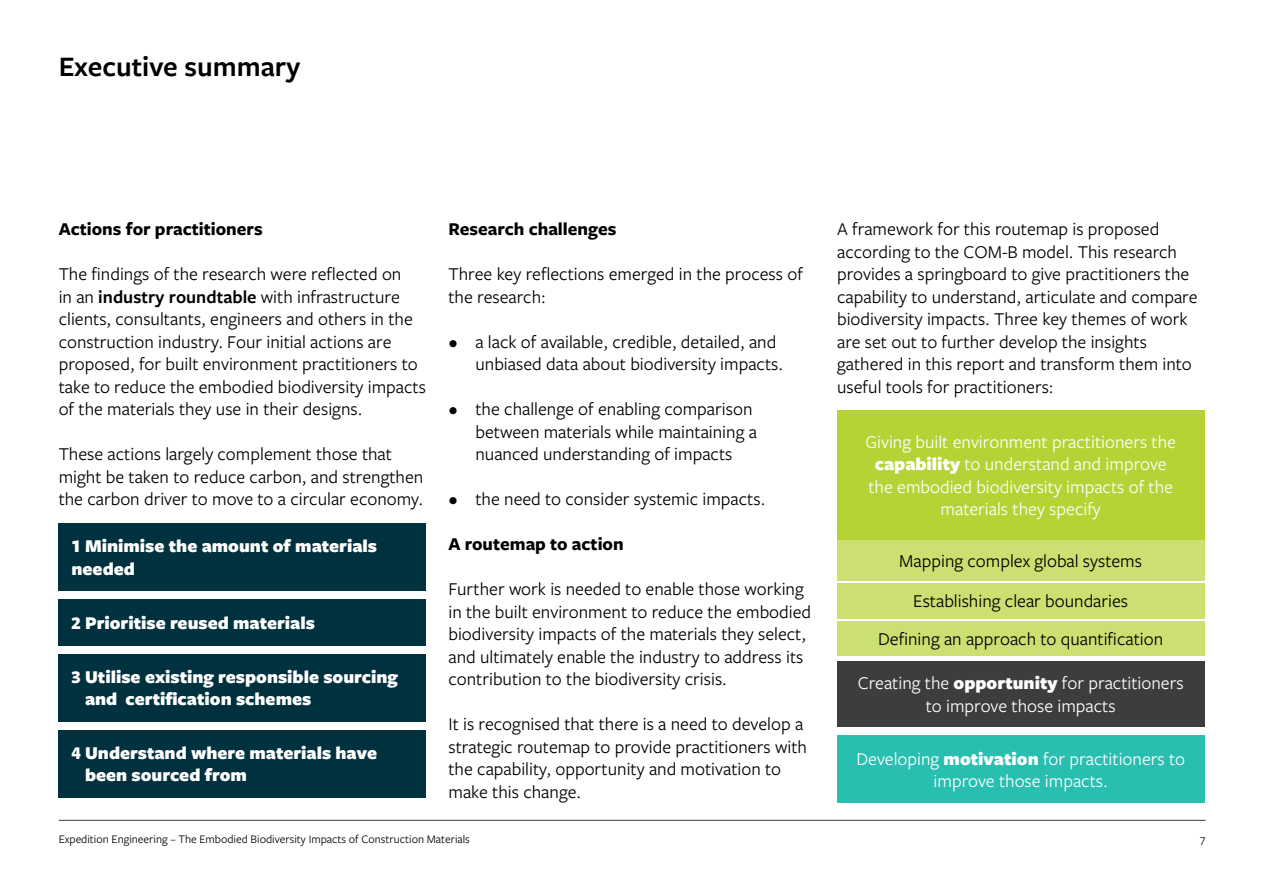
<style>
.page{position:relative;width:1263px;height:893px;background:#fff}
.page>*{position:absolute;margin:0;border:0;box-sizing:border-box;transform-origin:0 0}
.CR_Column_Header__Level_2{font:600 29.25px "Freight Sans Pro";color:#000}
.Small_Body_Copy{font:18.75px/22.5px "Freight Sans Pro";color:#000}
.Small_Body_Copy-2{font:18.75px/22.5px "Freight Sans Pro";color:#fff;text-align:center}
.Case_Study_Copy{font:900 18.75px/22.5px "Freight Sans Pro";color:#fff}
.Case_Study_Copy-2{font:18.75px "Freight Sans Pro";color:#000}
.Small_Body_Copy-3{font:700 18.75px "Freight Sans Pro";color:#000}
.t1{font:12px "Freight Sans Pro";color:#000}
.s1{font-weight:600}
.s2{font-weight:900}
</style>
<div class="page">
<hr style="left:59px;top:820px;width:1146px;height:1px;background:#3d3d3b">
<div style="left:59px;top:523px;width:367px;height:68px;background:#00313e"></div>
<div style="left:59px;top:599px;width:367px;height:46px;background:#00313e"></div>
<div style="left:59px;top:654px;width:367px;height:68px;background:#00313e"></div>
<div style="left:59px;top:730px;width:367px;height:68px;background:#00313e"></div>
<div style="left:837px;top:410px;width:367px;height:130px;background:#b5d334"></div>
<div style="left:837px;top:662px;width:367px;height:65px;background:#3d3d3b"></div>
<div style="left:837px;top:736px;width:367px;height:67px;background:#28beb0"></div>
<div style="left:837px;top:540px;width:367px;height:41px;background:#cbe071"></div>
<div style="left:837px;top:583px;width:367px;height:35px;background:#cbe071"></div>
<div style="left:837px;top:621px;width:367px;height:34px;background:#cbe071"></div>
<p class="CR_Column_Header__Level_2" style="left:59px;top:46px;width:243px">Executive summary</p>
<p class="Small_Body_Copy-3" style="left:59px;top:216px;width:206px">Actions for practitioners</p>
<p class="Small_Body_Copy" style="left:59px;top:262px;width:369px">The findings of the research were reflected on<br>in an <span class="s1">industry roundtable</span> with infrastructure clients, consultants, engineers and others in the construction industry. Four initial actions are proposed, for built environment practitioners to take to reduce the embodied biodiversity impacts of the materials they use in their designs.</p>
<p class="Small_Body_Copy" style="left:59px;top:442px;width:366px">These actions largely complement those that might be taken to reduce carbon, and strengthen the carbon driver to move to a circular economy.</p>
<p class="Case_Study_Copy" style="left:71px;top:534px;width:307px">1 Minimise the amount of materials needed</p>
<p class="Case_Study_Copy" style="left:71px;top:611px;width:245px">2 Prioritise reused materials</p>
<p class="Case_Study_Copy" style="left:85px;top:665px;width:314px;text-indent:-14px">3 Utilise existing responsible sourcing and certification schemes</p>
<p class="Case_Study_Copy" style="left:85px;top:741px;width:293px;text-indent:-14px">4 Understand where materials have been sourced from</p>
<p class="Small_Body_Copy-3" style="left:448px;top:216px;width:169px">Research challenges</p>
<p class="Small_Body_Copy" style="left:448px;top:262px;width:356px">Three key reflections emerged in the process of the research:</p>
<p class="Small_Body_Copy" style="left:475px;top:330px;width:309px;text-indent:-27px">• a lack of available, credible, detailed, and unbiased data about biodiversity impacts.</p>
<p class="Small_Body_Copy" style="left:475px;top:397px;width:283px;text-indent:-27px">• the challenge of enabling comparison between materials while maintaining a nuanced understanding of impacts</p>
<p class="Small_Body_Copy" style="left:448px;top:487px;width:318px">• the need to consider systemic impacts.</p>
<p class="Small_Body_Copy-3" style="left:448px;top:531px;width:177px">A routemap to action</p>
<p class="Small_Body_Copy" style="left:448px;top:577px;width:364px">Further work is needed to enable those working in the built environment to reduce the embodied biodiversity impacts of the materials they select, and ultimately enable the industry to address its contribution to the biodiversity crisis.</p>
<p class="Small_Body_Copy" style="left:448px;top:712px;width:360px">It is recognised that there is a need to develop a strategic routemap to provide practitioners with the capability, opportunity and motivation to make this change.</p>
<p class="Small_Body_Copy" style="left:837px;top:217px;width:362px">A framework for this routemap is proposed according to the COM-B model. This research provides a springboard to give practitioners the capability to understand, articulate and compare biodiversity impacts. Three key themes of work are set out to further develop the insights gathered in this report and transform them into useful tools for practitioners:</p>
<p class="Small_Body_Copy-2" style="left:865px;top:430px;width:312px">Giving built environment practitioners the <span class="s2">capability</span> to understand and improve the embodied biodiversity impacts of the materials they specify</p>
<p class="Case_Study_Copy-2" style="left:899px;top:548px;width:244px">Mapping complex global systems</p>
<p class="Case_Study_Copy-2" style="left:913px;top:589px;width:216px">Establishing clear boundaries</p>
<p class="Case_Study_Copy-2" style="left:878px;top:626px;width:286px">Defining an approach to quantification</p>
<p class="Small_Body_Copy-2" style="left:858px;top:671px;width:327px">Creating the <span class="s2">opportunity</span> for practitioners to improve those impacts</p>
<p class="Small_Body_Copy-2" style="left:856px;top:746px;width:330px">Developing <span class="s2">motivation</span> for practitioners to improve those impacts.</p>
<p class="t1" style="left:59px;top:831px;width:413px">Expedition Engineering – The Embodied Biodiversity Impacts of Construction Materials</p>
<p class="t1" style="left:1200px;top:831px;width:7px">7</p>
</div>
